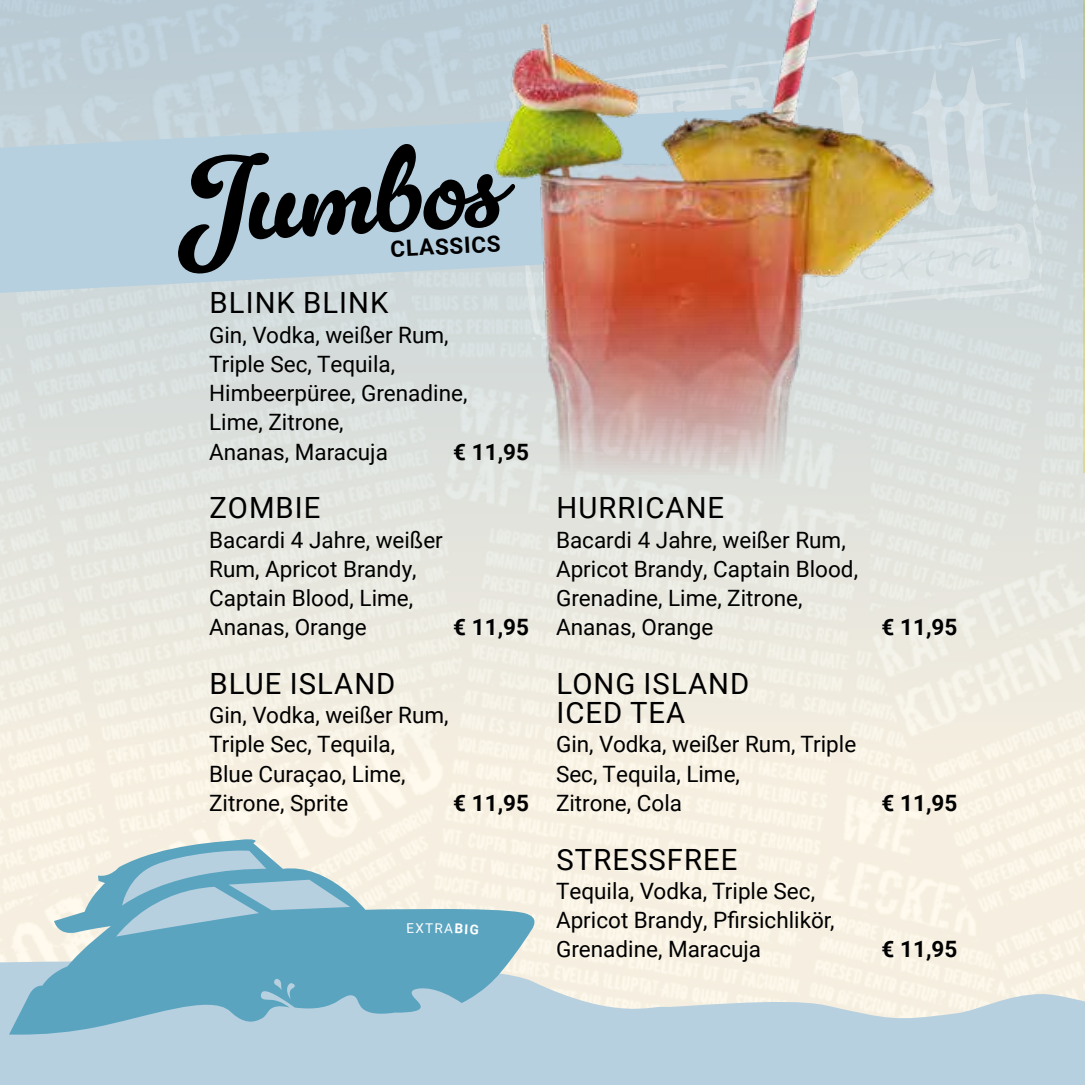
<style>
.page{position:relative;width:1085px;height:1085px;background:#fff}
.page>*{position:absolute;margin:0;border:0;box-sizing:border-box;transform-origin:0 0}
.t1{font:121.5px "Gelato Luxe";color:#000}
.t2{font:29.25px/29.2px "Roboto";letter-spacing:.035em;color:#000}
.t3{font:22.5px/29.2px "Roboto";color:#000}
.t4{font:700 22.5px "Roboto";color:#000}
.t5{font:13.5px "Roboto";color:#fff}
</style>
<div class="page">
<div style="left:0;top:0;width:1084px;height:788px;background:linear-gradient(to bottom,#b9cbd6,#f9f3e4)"></div>
<svg style="left:943px;top:36px;width:102px;height:304px;background:#ccd8dc"></svg>
<svg style="left:1083px;top:0;width:1px;height:472px"></svg>
<svg style="left:0;top:950px;width:1084px;height:134px;background:#cadae1"></svg>
<svg style="left:9px;top:838px;width:526px;height:197px;background:#9cc4d1"></svg>
<svg style="left:0;top:106px;width:450px;height:187px;background:#bad1de"></svg>
<img style="left:450px;top:0;width:493px;height:780px">
<svg style="left:407px;top:923px;width:7px;height:9px"></svg>
<svg style="left:435px;top:923px;width:43px;height:11px"></svg>
<h1 class="t1" style="left:176px;top:130px;width:325px;rotate:-3deg">Jumbos</h1>
<p class="t4" style="left:389px;top:233px;width:112px;rotate:-3deg">CLASSICS</p>
<h2 class="t2" style="left:210px;top:287px;width:180px">BLINK BLINK</h2>
<p class="t3" style="left:209px;top:319px;width:260px">Gin, Vodka, weißer Rum,<br>Triple Sec, Tequila,<br>Himbeerpüree, Grenadine,<br>Lime, Zitrone,<br>Ananas, Maracuja</p>
<p class="t4" style="left:453px;top:436px;width:77px">€ 11,95</p>
<h2 class="t2" style="left:210px;top:492px;width:112px">ZOMBIE</h2>
<p class="t3" style="left:209px;top:524px;width:235px">Bacardi 4 Jahre, weißer<br>Rum, Apricot Brandy,<br>Captain Blood, Lime,<br>Ananas, Orange</p>
<p class="t4" style="left:453px;top:611px;width:77px">€ 11,95</p>
<h2 class="t2" style="left:210px;top:667px;width:187px">BLUE ISLAND</h2>
<p class="t3" style="left:209px;top:699px;width:241px">Gin, Vodka, weißer Rum,<br>Triple Sec, Tequila,<br>Blue Curaçao, Lime,<br>Zitrone, Sprite</p>
<p class="t4" style="left:453px;top:787px;width:77px">€ 11,95</p>
<p class="t5" style="left:415px;top:918px;width:19px">XT</p>
<h2 class="t2" style="left:556px;top:492px;width:169px">HURRICANE</h2>
<p class="t3" style="left:556px;top:524px;width:303px">Bacardi 4 Jahre, weißer Rum,<br>Apricot Brandy, Captain Blood,<br>Grenadine, Lime, Zitrone,<br>Ananas, Orange</p>
<h2 class="t2" style="left:556px;top:667px;width:194px">LONG ISLAND<br>ICED TEA</h2>
<p class="t3" style="left:556px;top:728px;width:302px">Gin, Vodka, weißer Rum, Triple<br>Sec, Tequila, Lime,<br>Zitrone, Cola</p>
<h2 class="t2" style="left:556px;top:843px;width:182px">STRESSFREE</h2>
<p class="t3" style="left:556px;top:875px;width:280px">Tequila, Vodka, Triple Sec,<br>Apricot Brandy, Pfirsichlikör,<br>Grenadine, Maracuja</p>
<p class="t4" style="left:881px;top:611px;width:77px">€ 11,95</p>
<p class="t4" style="left:881px;top:787px;width:77px">€ 11,95</p>
<p class="t4" style="left:881px;top:933px;width:77px">€ 11,95</p>
</div>
